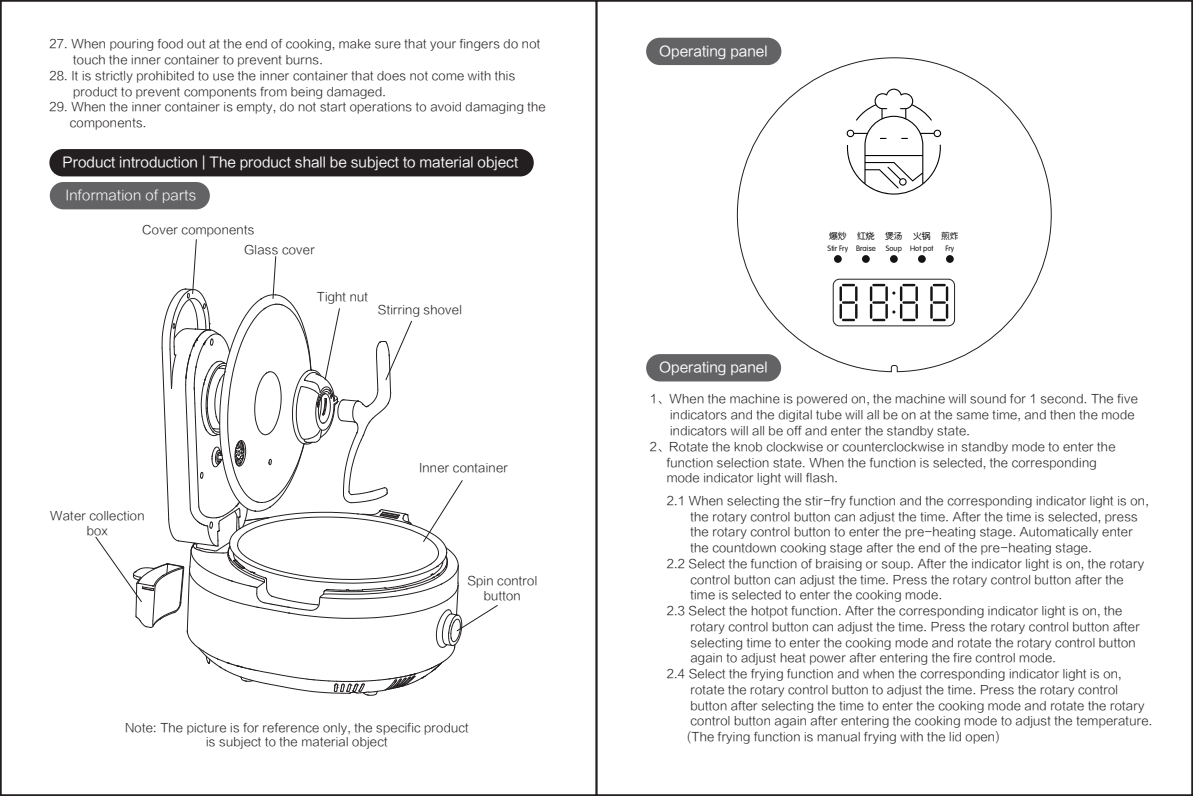
<style>
.page{position:relative;width:1193px;height:796px;background:#fff}
.page>*{position:absolute;margin:0;border:0;box-sizing:border-box;transform-origin:0 0}
.t1{font:14px "FZLTHK GBK1 0";color:#fff}
.t2{font:14px "FZLTXHK";color:#fff}
.t3{font:12.25px/14.7px "FZLTXHK";color:#231f20;text-align:center}
.t4{font:8.75px "FZY3 K GBK1 0";color:#151415}
.t5{font:7.7px "FZY3 K GBK1 0";color:#151415}
</style>
<div class="page">
<div style="left:646px;top:38px;width:135px;height:27px;background:#636366;border-radius:14px"></div>
<div style="left:646px;top:354px;width:135px;height:27px;background:#636366;border-radius:14px"></div>
<svg style="left:736px;top:57px;width:315px;height:315px"></svg>
<div style="left:832px;top:279px;width:122px;height:47px;border:1px solid #231f20;border-radius:6px"></div>
<svg style="left:839px;top:284px;width:18px;height:37px"></svg>
<svg style="left:930px;top:284px;width:18px;height:37px"></svg>
<svg style="left:869px;top:284px;width:48px;height:37px"></svg>
<div style="left:834px;top:255px;width:7px;height:8px;background:#151415;border-radius:50%"></div>
<svg style="left:861px;top:255px;width:8px;height:8px"></svg>
<svg style="left:889px;top:255px;width:8px;height:8px"></svg>
<svg style="left:945px;top:255px;width:8px;height:8px"></svg>
<svg style="left:917px;top:255px;width:8px;height:8px"></svg>
<svg style="left:846px;top:89px;width:95px;height:105px"></svg>
<div style="left:50px;top:182px;width:160px;height:27px;background:#636366;border-radius:14px"></div>
<div style="left:49px;top:149px;width:484px;height:27px;background:#231f20;border-radius:14px"></div>
<svg style="left:95px;top:239px;width:403px;height:457px"></svg>
<p class="t3" style="left:73px;top:36px;width:468px;line-height:15.8px;text-align:left;text-indent:-24px">27. When pouring food out at the end of cooking, make sure that your fingers do not touch the inner container to prevent burns.</p>
<p class="t3" style="left:73px;top:68px;width:444px;line-height:15.8px;text-align:left;text-indent:-24px">28. It is strictly prohibited to use the inner container that does not come with this product to prevent components from being damaged.</p>
<p class="t3" style="left:70px;top:99px;width:477px;line-height:15.8px;text-align:left;text-indent:-20px">29. When the inner container is empty, do not start operations to avoid damaging the components.</p>
<p class="t1" style="left:63px;top:154px;width:457px">Product introduction | The product shall be subject to material object</p>
<p class="t2" style="left:65px;top:187px;width:133px">Information of parts</p>
<p class="t3" style="left:142px;top:222px;width:114px">Cover components</p>
<p class="t3" style="left:50px;top:509px;width:96px">Water collection box</p>
<p class="t3" style="left:244px;top:242px;width:72px">Glass cover</p>
<p class="t3" style="left:317px;top:289px;width:53px">Tight nut</p>
<p class="t3" style="left:378px;top:303px;width:86px">Stirring shovel</p>
<p class="t3" style="left:419px;top:461px;width:91px">Inner container</p>
<p class="t3" style="left:467px;top:574px;width:72px">Spin control button</p>
<p class="t3" style="left:125px;top:720px;width:345px">Note: The picture is for reference only, the specific product is subject to the material object</p>
<p class="t1" style="left:659px;top:43px;width:110px">Operating panel</p>
<p class="t4" style="left:829px;top:231px;width:131px">爆炒 红烧 煲汤 火锅 煎炸</p>
<p class="t5" style="left:827px;top:244px;width:50px">Stir Fry Braise</p>
<p class="t5" style="left:885px;top:244px;width:49px">Soup Hot pot</p>
<p class="t5" style="left:945px;top:244px;width:10px">Fry</p>
<p class="t1" style="left:659px;top:359px;width:110px">Operating panel</p>
<p class="t3" style="left:649px;top:392px;width:490px">1、When the machine is powered on, the machine will sound for 1 second. The five</p>
<p class="t3" style="left:670px;top:408px;width:466px">indicators and the digital tube will all be on at the same time, and then the mode</p>
<p class="t3" style="left:670px;top:423px;width:302px">indicators will all be off and enter the standby state.</p>
<p class="t3" style="left:649px;top:439px;width:467px">2、Rotate the knob clockwise or counterclockwise in standby mode to enter the</p>
<p class="t3" style="left:666px;top:455px;width:431px">function selection state. When the function is selected, the corresponding</p>
<p class="t3" style="left:666px;top:471px;width:173px">mode indicator light will flash.</p>
<p class="t3" style="left:666px;top:493px;width:483px">2.1 When selecting the stir-fry function and the corresponding indicator light is on,</p>
<p class="t3" style="left:690px;top:509px;width:449px">the rotary control button can adjust the time. After the time is selected, press</p>
<p class="t3" style="left:690px;top:525px;width:444px">the rotary control button to enter the pre-heating stage. Automatically enter</p>
<p class="t3" style="left:690px;top:540px;width:403px">the countdown cooking stage after the end of the pre-heating stage.</p>
<p class="t3" style="left:666px;top:556px;width:479px">2.2 Select the function of braising or soup. After the indicator light is on, the rotary</p>
<p class="t3" style="left:690px;top:572px;width:435px">control button can adjust the time. Press the rotary control button after the</p>
<p class="t3" style="left:690px;top:588px;width:253px">time is selected to enter the cooking mode.</p>
<p class="t3" style="left:666px;top:603px;width:457px">2.3 Select the hotpot function. After the corresponding indicator light is on, the</p>
<p class="t3" style="left:690px;top:619px;width:451px">rotary control button can adjust the time. Press the rotary control button after</p>
<p class="t3" style="left:690px;top:635px;width:447px">selecting time to enter the cooking mode and rotate the rotary control button</p>
<p class="t3" style="left:690px;top:651px;width:367px">again to adjust heat power after entering the fire control mode.</p>
<p class="t3" style="left:666px;top:666px;width:456px">2.4 Select the frying function and when the corresponding indicator light is on,</p>
<p class="t3" style="left:690px;top:682px;width:429px">rotate the rotary control button to adjust the time. Press the rotary control</p>
<p class="t3" style="left:690px;top:698px;width:455px">button after selecting the time to enter the cooking mode and rotate the rotary</p>
<p class="t3" style="left:690px;top:714px;width:463px">control button again after entering the cooking mode to adjust the temperature.</p>
<p class="t3" style="left:687px;top:729px;width:314px">(The frying function is manual frying with the lid open)</p>
</div>
